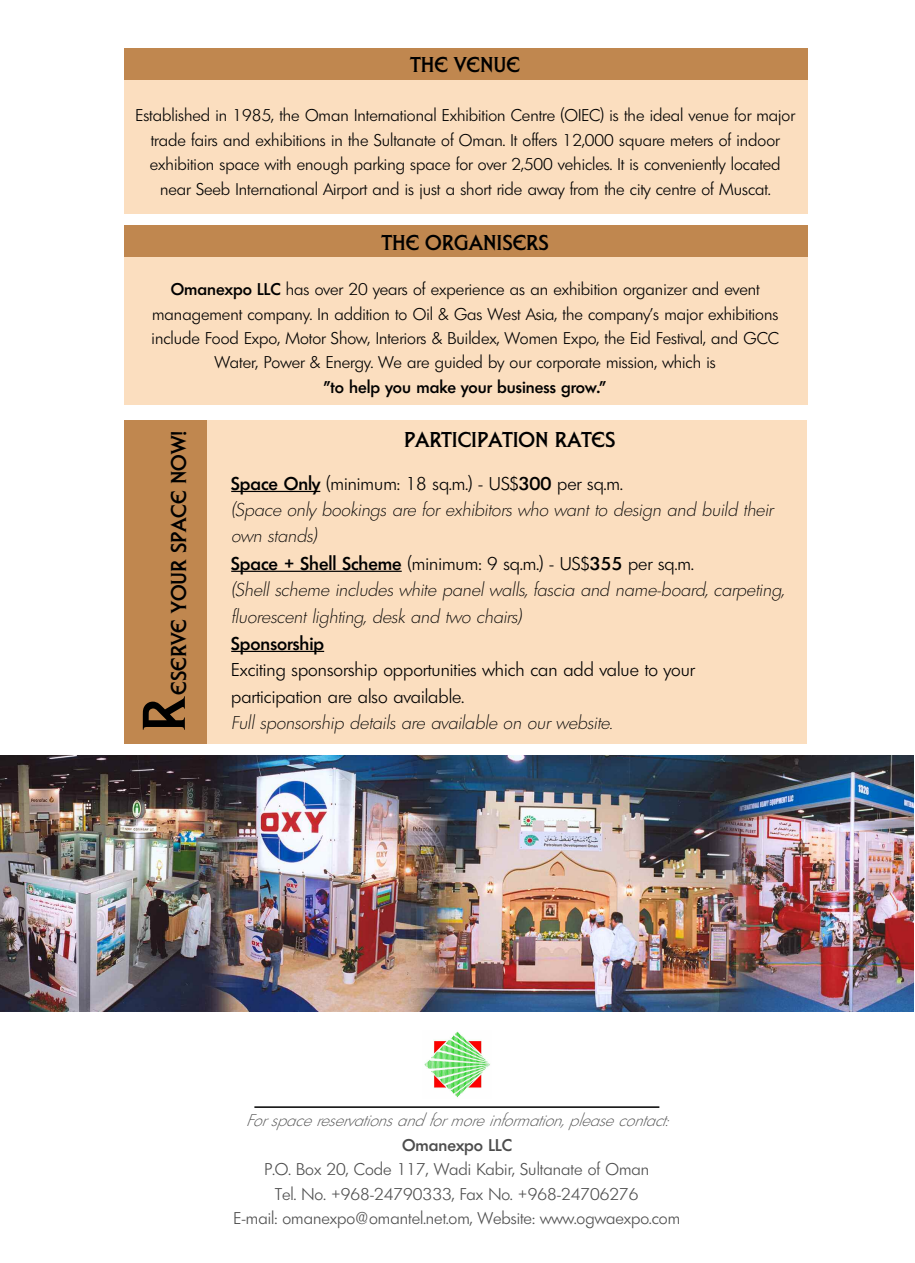
<style>
.page{position:relative;width:915px;height:1263px;background:#fff}
.page>*{position:absolute;margin:0;border:0;box-sizing:border-box;transform-origin:0 0}
.t1{font:63px "Liberty D";color:#000}
.t2{font:22.5px "Liberty D";color:#000}
.t3{font:italic 200 18px/26.5px "Limerick";color:#000}
.t4{font:300 18px/26.5px "Limerick";color:#000}
.t5{font:500 18px "Limerick";color:#000}
.t6{font:300 16.5px/24.3px "Limerick";color:#000;text-align:center}
.t7{font:300 16.5px/24.3px "Limerick";color:#4d4d4d;text-align:center}
.t8{font:italic 200 16.5px "Limerick";color:#4d4d4d}
.t9{font:500 16.5px "Limerick";color:#000}
.t10{font:500 16.5px "Limerick";color:#4d4d4d}
.s1{font-weight:500}
.s2{font-weight:500;font-style:normal}
.s3{font-weight:300;font-style:normal}
</style>
<div class="page">
<div style="left:124px;top:51px;width:683px;height:163px;background:#fbdebf"></div>
<div style="left:124px;top:227px;width:683px;height:178px;background:#fbdebf"></div>
<hr style="left:254px;top:1106px;width:405px;height:2px;background:#000">
<img style="left:424px;top:1031px;width:66px;height:67px">
<div style="left:125px;top:420px;width:681px;height:324px;background:#fbdebf"></div>
<div style="left:125px;top:226px;width:682px;height:31px;background:#c0874f"></div>
<div style="left:125px;top:49px;width:682px;height:31px;background:#c0874f"></div>
<div style="left:124px;top:420px;width:82px;height:324px;background:#c0874f"></div>
<hr style="left:231px;top:491px;width:89px;height:1px;background:#000">
<hr style="left:231px;top:571px;width:170px;height:1px;background:#000">
<hr style="left:231px;top:651px;width:93px;height:1px;background:#000">
<img style="left:0;top:755px;width:913px;height:256px">
<h2 class="t2" style="left:410px;top:51px;width:111px">THE VENUE</h2>
<p class="t6" style="left:135px;top:103px;width:660px">Established in 1985, the Oman International Exhibition Centre (OIEC) is the ideal venue for major trade fairs and exhibitions in the Sultanate of Oman. It offers 12,000 square meters of indoor exhibition space with enough parking space for over 2,500 vehicles. It is conveniently located near Seeb International Airport and is just a short ride away from the city centre of Muscat.</p>
<h2 class="t2" style="left:381px;top:229px;width:168px">THE ORGANISERS</h2>
<p class="t6" style="left:151px;top:277px;width:628px"><span class="s1">Omanexpo LLC</span> has over 20 years of experience as an exhibition organizer and event management company. In addition to Oil &amp; Gas West Asia, the company's major exhibitions include Food Expo, Motor Show, Interiors &amp; Buildex, Women Expo, the Eid Festival, and GCC Water, Power &amp; Energy. We are guided by our corporate mission, which is</p>
<p class="t9" style="left:324px;top:377px;width:284px">"to help you make your business grow."</p>
<h2 class="t2" style="left:165px;top:694px;width:265px;rotate:-90deg">ESERVE YOUR SPACE NOW!</h2>
<h2 class="t2" style="left:404px;top:426px;width:213px">PARTICIPATION RATES</h2>
<p class="t3" style="left:231px;top:470px;width:554px"><span class="s2">Space Only</span> <span class="s3">(minimum: 18 sq.m.) - US$</span><span class="s2">300</span> <span class="s3">per sq.m.<br></span>(Space only bookings are for exhibitors who want to design and build their own stands)<br><span class="s2">Space + Shell Scheme</span> <span class="s3">(minimum: 9 sq.m.) - US$</span><span class="s2">355</span> <span class="s3">per sq.m.<br></span>(Shell scheme includes white panel walls, fascia and name-board, carpeting, fluorescent lighting, desk and two chairs)</p>
<p class="t5" style="left:231px;top:632px;width:94px">Sponsorship</p>
<p class="t4" style="left:231px;top:657px;width:465px">Exciting sponsorship opportunities which can add value to your participation are also available.</p>
<h1 class="t1" style="left:126px;top:732px;width:37px;rotate:-90deg">R</h1>
<p class="t3" style="left:231px;top:710px;width:382px">Full sponsorship details are available on our website.</p>
<p class="t8" style="left:246px;top:1110px;width:427px">For space reservationsand for more information, please contact:</p>
<p class="t10" style="left:402px;top:1134px;width:111px">Omanexpo LLC</p>
<p class="t7" style="left:233px;top:1157px;width:448px">P.O. Box 20, Code 117, Wadi Kabir, Sultanate of Oman<br>Tel. No. +968-24790333, Fax No. +968-24706276<br>E-mail: omanexpo@omantel.net.om, Website: www.ogwaexpo.com</p>
</div>
